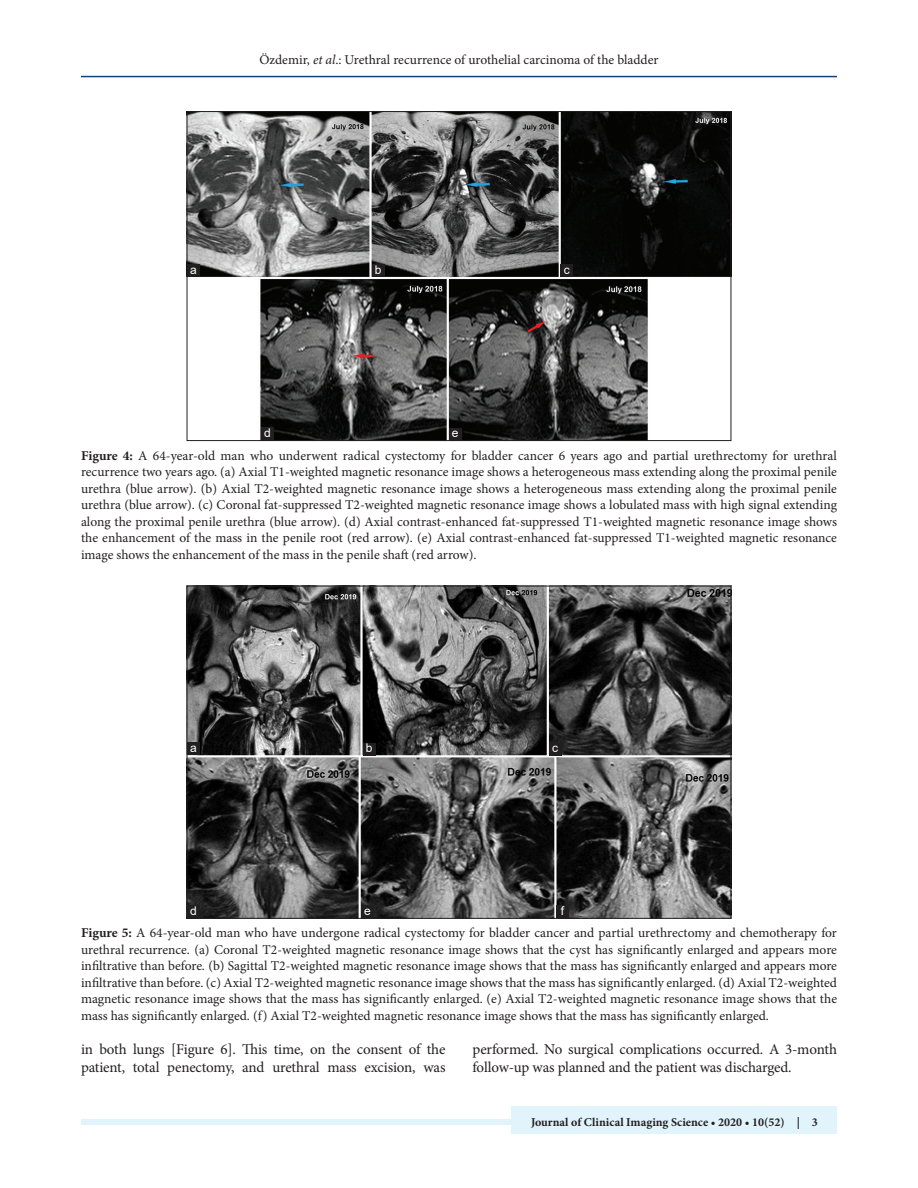
<style>
.page{position:relative;width:918px;height:1188px;background:#fff}
.page>*{position:absolute;margin:0;border:0;box-sizing:border-box;transform-origin:0 0}
.TX{font:15px/18px "Minion Pro";letter-spacing:-.01em;color:#231f20}
.FGC{font:13.5px/16.5px "Minion Pro";letter-spacing:-.005em;color:#231f20;text-align:justify}
.JF{font:700 12px "Minion Pro";color:#231f20}
.LABEL{font:12px "Arial";color:#fff}
.s1{font-style:italic}
.s2{font-weight:700}
</style>
<div class="page">
<div style="left:81px;top:1119px;width:756px;height:6px;background:#e1f4fc"></div>
<div style="left:512px;top:1106px;width:325px;height:28px;background:#e1f4fc"></div>
<hr style="left:81px;top:76px;width:756px;height:1px;background:#164077">
<img style="left:189px;top:113px;width:540px;height:326px">
<div style="left:187px;top:264px;width:13px;height:13px;background:#231f20"></div>
<div style="left:372px;top:264px;width:13px;height:13px;background:#231f20"></div>
<div style="left:561px;top:264px;width:12px;height:13px;background:#231f20"></div>
<div style="left:449px;top:428px;width:13px;height:12px;background:#231f20"></div>
<div style="left:261px;top:428px;width:13px;height:12px;background:#231f20"></div>
<img style="left:189px;top:588px;width:540px;height:329px">
<div style="left:187px;top:742px;width:13px;height:13px;background:#231f20"></div>
<div style="left:363px;top:743px;width:13px;height:12px;background:#231f20"></div>
<div style="left:549px;top:743px;width:12px;height:12px;background:#231f20"></div>
<div style="left:556px;top:905px;width:13px;height:13px;background:#231f20"></div>
<div style="left:361px;top:905px;width:13px;height:13px;background:#231f20"></div>
<div style="left:187px;top:905px;width:13px;height:13px;background:#231f20"></div>
<p class="FGC" style="left:259px;top:51px;width:401px">Özdemir, <span class="s1">et al</span>.: Urethral recurrence of urothelial carcinoma of the bladder</p>
<p class="LABEL" style="left:190px;top:261px;width:8px">a</p>
<p class="LABEL" style="left:375px;top:261px;width:8px">b</p>
<p class="LABEL" style="left:564px;top:261px;width:7px">c</p>
<p class="LABEL" style="left:264px;top:425px;width:8px">d</p>
<p class="LABEL" style="left:452px;top:425px;width:8px">e</p>
<p class="FGC" style="left:81px;top:447px;width:758px"><span class="s2">Figure 4:</span> A 64-year-old man who underwent radical cystectomy for bladder cancer 6 years ago and partial urethrectomy for urethral recurrence two years ago. (a) Axial T1-weighted magnetic resonance image shows a heterogeneous mass extending along the proximal penile urethra (blue arrow). (b) Axial T2-weighted magnetic resonance image shows a heterogeneous mass extending along the proximal penile urethra (blue arrow). (c) Coronal fat-suppressed T2-weighted magnetic resonance image shows a lobulated mass with high signal extending along the proximal penile urethra (blue arrow). (d) Axial contrast-enhanced fat-suppressed T1-weighted magnetic resonance image shows the enhancement of the mass in the penile root (red arrow). (e) Axial contrast-enhanced fat-suppressed T1-weighted magnetic resonance image shows the enhancement of the mass in the penile shaft (red arrow).</p>
<p class="LABEL" style="left:190px;top:740px;width:8px">a</p>
<p class="LABEL" style="left:366px;top:740px;width:8px">b</p>
<p class="LABEL" style="left:552px;top:740px;width:7px">c</p>
<p class="LABEL" style="left:190px;top:903px;width:8px">d</p>
<p class="LABEL" style="left:364px;top:903px;width:8px">e</p>
<p class="LABEL" style="left:561px;top:903px;width:5px">f</p>
<p class="FGC" style="left:81px;top:925px;width:758px"><span class="s2">Figure 5:</span> A 64-year-old man who have undergone radical cystectomy for bladder cancer and partial urethrectomy and chemotherapy for urethral recurrence. (a) Coronal T2-weighted magnetic resonance image shows that the cyst has significantly enlarged and appears more infiltrative than before. (b) Sagittal T2-weighted magnetic resonance image shows that the mass has significantly enlarged and appears more infiltrative than before. (c) Axial T2-weighted magnetic resonance image shows that the mass has significantly enlarged. (d) Axial T2-weighted magnetic resonance image shows that the mass has significantly enlarged. (e) Axial T2-weighted magnetic resonance image shows that the mass has significantly enlarged. (f) Axial T2-weighted magnetic resonance image shows that the mass has significantly enlarged.</p>
<p class="TX" style="left:81px;top:1041px;width:366px">in both lungs [Figure 6]. This time, on the consent of the patient, total penectomy, and urethral mass excision, was</p>
<p class="TX" style="left:472px;top:1041px;width:366px">performed. No surgical complications occurred. A 3-month follow-up was planned and the patient was discharged.</p>
<p class="JF" style="left:531px;top:1113px;width:288px">Journal of Clinical Imaging Science • 2020 • 10(52) | 3</p>
</div>
